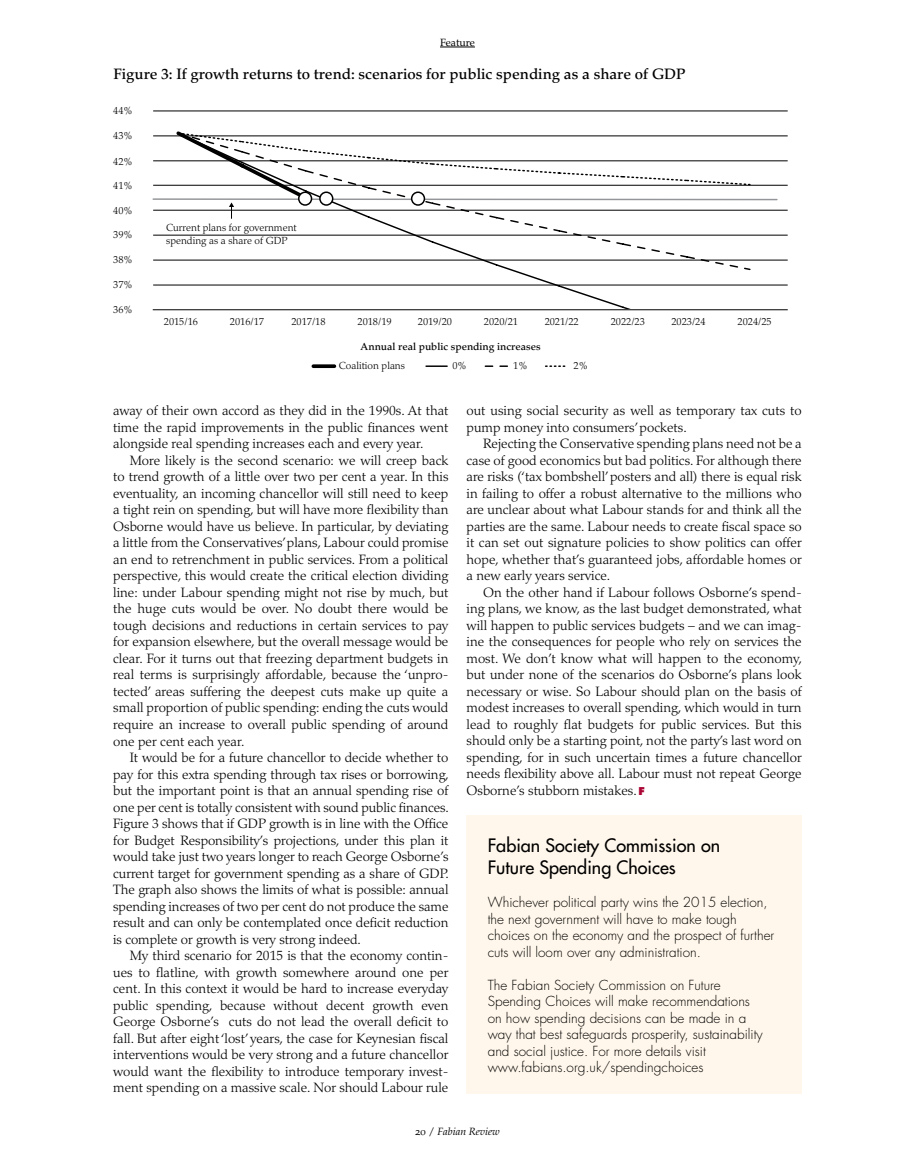
<style>
.page{position:relative;width:915px;height:1170px;background:#fff}
.page>*{position:absolute;margin:0;border:0;box-sizing:border-box;transform-origin:0 0}
.t1{font:500 18px/22.5px "Futura Std";color:#000}
.t2{font:500 15px "Palatino LT Std";color:#000}
.t3{font:300 13.5px/16.5px "Palatino LT Std";color:#000;text-align:justify}
.t4{font:300 13.5px/16.5px "Futura Std";color:#000}
.t5{font:italic 10.5px "Palatino LT Std";color:#000}
.t6{font:10.5px "Palatino LT Std";color:#000}
.t7{font:300 10.35px/12.3px "Palatino LT Std";color:#000}
.t8{font:500 10.35px "Palatino LT Std";color:#000}
.s1{font-family:"Futura Std";font-weight:800;font-size:10.5px;color:#ab0635}
.s2{font-style:normal}
</style>
<div class="page">
<hr style="left:440px;top:47px;width:35px;height:1px;background:#000">
<div style="left:466px;top:815px;width:335px;height:278px;background:#fff7eb"></div>
<hr style="left:153px;top:285px;width:634px;height:1px;background:#000">
<hr style="left:153px;top:260px;width:634px;height:1px;background:#000">
<hr style="left:153px;top:235px;width:634px;height:1px;background:#000">
<hr style="left:153px;top:210px;width:634px;height:1px;background:#000">
<hr style="left:153px;top:185px;width:634px;height:1px;background:#000">
<hr style="left:153px;top:160px;width:634px;height:1px;background:#000">
<hr style="left:153px;top:136px;width:634px;height:1px;background:#000">
<hr style="left:153px;top:111px;width:634px;height:1px;background:#000">
<svg style="left:176px;top:271px;width:457px;height:40px"></svg>
<svg style="left:176px;top:219px;width:575px;height:52px"></svg>
<div style="left:623px;top:310px;width:20px;height:9px;background:#fff"></div>
<hr style="left:153px;top:309px;width:634px;height:1px;background:#000">
<hr style="left:426px;top:365px;width:21px;height:2px;background:#000">
<svg style="left:485px;top:365px;width:23px;height:2px"></svg>
<svg style="left:545px;top:365px;width:21px;height:2px"></svg>
<svg style="left:313px;top:364px;width:21px;height:4px"></svg>
<svg style="left:152px;top:131px;width:626px;height:88px"></svg>
<div style="left:298px;top:192px;width:13px;height:13px;background:#fff;border-radius:50%"></div>
<div style="left:298px;top:191px;width:14px;height:15px;border:2px solid #000;border-radius:50%"></div>
<div style="left:320px;top:192px;width:12px;height:13px;background:#fff;border-radius:50%"></div>
<div style="left:319px;top:191px;width:14px;height:15px;border:2px solid #000;border-radius:50%"></div>
<div style="left:411px;top:192px;width:13px;height:13px;background:#fff;border-radius:50%"></div>
<div style="left:411px;top:191px;width:14px;height:15px;border:2px solid #000;border-radius:50%"></div>
<p class="t6" style="left:440px;top:36px;width:36px">Feature</p>
<p class="t2" style="left:113px;top:65px;width:573px">Figure 3: If growth returns to trend: scenarios for public spending as a share of GDP</p>
<p class="t7" style="left:113px;top:104px;width:21px">44%</p>
<p class="t7" style="left:113px;top:130px;width:21px">43%</p>
<p class="t7" style="left:113px;top:155px;width:21px">42%</p>
<p class="t7" style="left:113px;top:179px;width:21px">41%</p>
<p class="t7" style="left:113px;top:205px;width:21px">40%</p>
<p class="t7" style="left:113px;top:228px;width:21px">39%</p>
<p class="t7" style="left:113px;top:254px;width:21px">38%</p>
<p class="t7" style="left:113px;top:278px;width:21px">37%</p>
<p class="t7" style="left:113px;top:303px;width:21px">36%</p>
<p class="t7" style="left:166px;top:222px;width:132px">Current plans for government spending as a share of GDP</p>
<p class="t7" style="left:164px;top:315px;width:36px">2015/16</p>
<p class="t7" style="left:230px;top:315px;width:36px">2016/17</p>
<p class="t7" style="left:291px;top:315px;width:36px">2017/18</p>
<p class="t7" style="left:357px;top:315px;width:36px">2018/19</p>
<p class="t7" style="left:417px;top:315px;width:36px">2019/20</p>
<p class="t7" style="left:484px;top:315px;width:36px">2020/21</p>
<p class="t7" style="left:544px;top:315px;width:36px">2021/22</p>
<p class="t7" style="left:610px;top:315px;width:36px">2022/23</p>
<p class="t7" style="left:671px;top:315px;width:36px">2023/24</p>
<p class="t7" style="left:737px;top:315px;width:36px">2024/25</p>
<p class="t7" style="left:339px;top:359px;width:68px">Coalition plans</p>
<p class="t7" style="left:452px;top:359px;width:16px">0%</p>
<p class="t7" style="left:513px;top:359px;width:16px">1%</p>
<p class="t7" style="left:573px;top:359px;width:16px">2%</p>
<p class="t8" style="left:360px;top:340px;width:181px">Annual real public spending increases</p>
<p class="t3" style="left:113px;top:403px;width:337px">away of their own accord as they did in the 1990s. At that time the rapid improvements in the public finances went alongside real spending increases each and every year.</p>
<p class="t3" style="left:113px;top:452px;width:337px;text-indent:16px">More likely is the second scenario: we will creep back to trend growth of a little over two per cent a year. In this eventuality, an incoming chancellor will still need to keep a tight rein on spending, but will have more flexibility than Osborne would have us believe. In particular, by deviating a little from the Conservatives’ plans, Labour could promise an end to retrenchment in public services. From a political perspective, this would create the critical election dividing line: under Labour spending might not rise by much, but the huge cuts would be over. No doubt there would be tough decisions and reductions in certain services to pay for expansion elsewhere, but the overall message would be clear. For it turns out that freezing department budgets in real terms is surprisingly affordable, because the ‘unpro&shy;tected’ areas suffering the deepest cuts make up quite a small proportion of public spending: ending the cuts would require an increase to overall public spending of around one per cent each year.</p>
<p class="t3" style="left:113px;top:749px;width:337px;text-indent:16px">It would be for a future chancellor to decide whether to pay for this extra spending through tax rises or borrowing, but the important point is that an annual spending rise of one per cent is totally consistent with sound public finances.<br>Figure 3 shows that if GDP growth is in line with the Office for Budget Responsibility’s projections, under this plan it would take just two years longer to reach George Osborne’s current target for government spending as a share of GDP.<br>The graph also shows the limits of what is possible: annual spending increases of two per cent do not produce the same result and can only be contemplated once deficit reduction is complete or growth is very strong indeed.</p>
<p class="t3" style="left:113px;top:947px;width:336px;text-indent:16px">My third scenario for 2015 is that the economy contin&shy;ues to flatline, with growth somewhere around one per cent. In this context it would be hard to increase everyday public spending, because without decent growth even George Osborne’s cuts do not lead the overall deficit to fall. But after eight ‘lost’ years, the case for Keynesian fiscal interventions would be very strong and a future chancellor would want the flexibility to introduce temporary invest&shy;ment spending on a massive scale. Nor should Labour rule</p>
<p class="t3" style="left:466px;top:402px;width:337px">out using social security as well as temporary tax cuts to pump money into consumers’ pockets.</p>
<p class="t3" style="left:466px;top:435px;width:337px;text-indent:16px">Rejecting the Conservative spending plans need not be a case of good economics but bad politics. For although there are risks (‘tax bombshell’ posters and all) there is equal risk in failing to offer a robust alternative to the millions who are unclear about what Labour stands for and think all the parties are the same. Labour needs to create fiscal space so it can set out signature policies to show politics can offer hope, whether that’s guaranteed jobs, affordable homes or a new early years service.</p>
<p class="t3" style="left:466px;top:584px;width:337px;text-indent:16px">On the other hand if Labour follows Osborne’s spend&shy;ing plans, we know, as the last budget demonstrated, what will happen to public services budgets – and we can imag&shy;ine the consequences for people who rely on services the most. We don’t know what will happen to the economy, but under none of the scenarios do Osborne’s plans look necessary or wise. So Labour should plan on the basis of modest increases to overall spending, which would in turn lead to roughly flat budgets for public services. But this should only be a starting point, not the party’s last word on spending, for in such uncertain times a future chancellor needs flexibility above all. Labour must not repeat George Osborne’s stubborn mistakes. <span class="s1">F</span></p>
<h1 class="t1" style="left:487px;top:833px;width:234px">Fabian Society Commission on<br>Future Spending Choices</h1>
<p class="t4" style="left:487px;top:894px;width:288px">Whichever political party wins the 2015 election, the next government will have to make tough choices on the economy and the prospect of further cuts will loom over any administration.</p>
<p class="t4" style="left:487px;top:976px;width:276px">The Fabian Society Commission on Future Spending Choices will make recommendations on how spending decisions can be made in a way that best safeguards prosperity, sustainability and social justice. For more details visit www.fabians.org.uk/spendingchoices</p>
<p class="t5" style="left:415px;top:1125px;width:86px"><span class="s2">20 /</span> Fabian Review</p>
</div>
